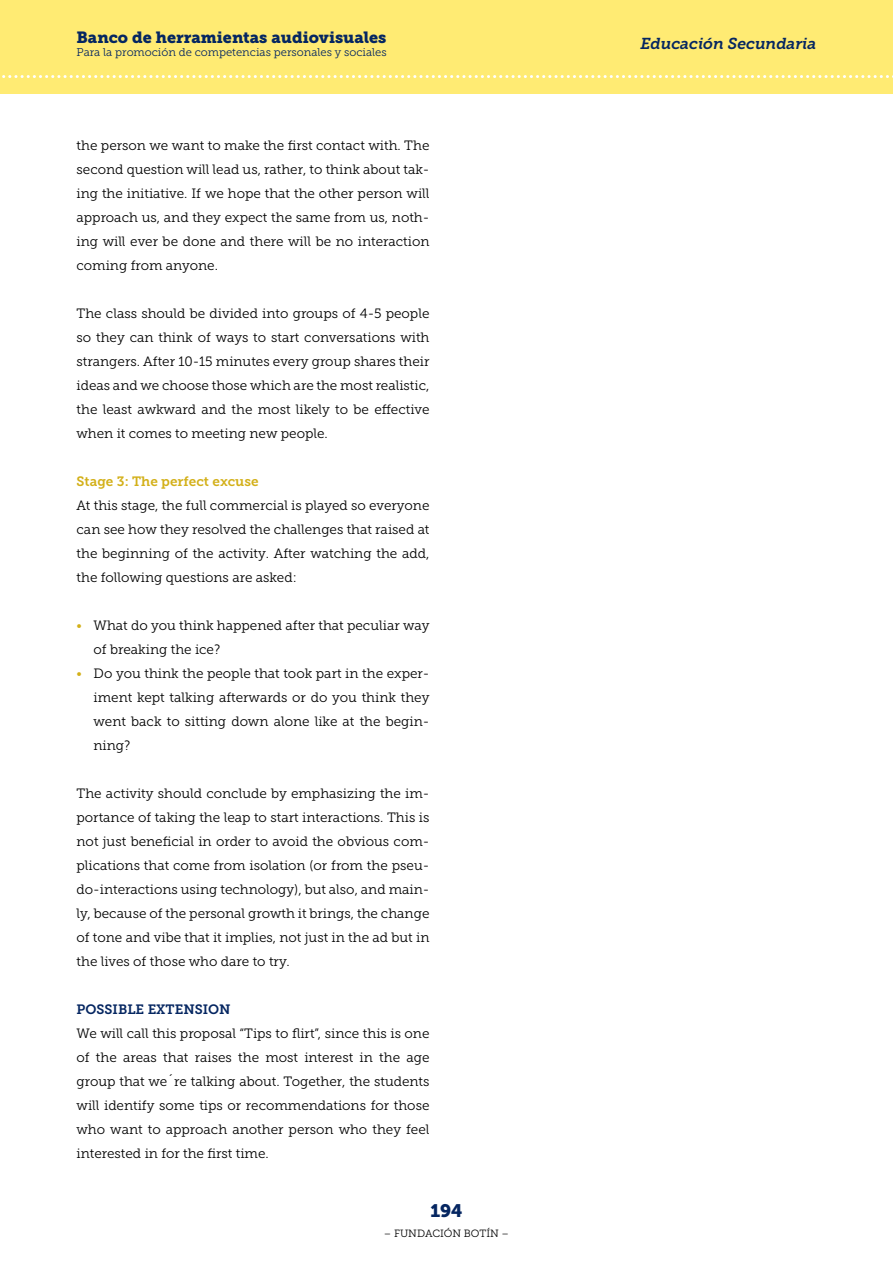
<style>
.page{position:relative;width:893px;height:1263px;background:#fff}
.page>*{position:absolute;margin:0;border:0;box-sizing:border-box;transform-origin:0 0}
.t1{font:18px "Museo Slab 900";color:#052661}
.t2{font:16.2px "Museo Slab 900";color:#052661}
.t3{font:italic 15.75px "Museo Slab 700";color:#052661}
.t4{font:13.5px/24px "Museo Slab 300";color:#000;text-align:justify}
.t5{font:13.5px "Museo Slab 700";color:#d3b019}
.t6{font:13.5px "Museo Slab 700";color:#052661}
.t7{font:11.25px "Museo Slab 300";color:#052661}
.t8{font:10.5px "Museo Slab 300";color:#000}
.s1{color:#d3b019}
</style>
<div class="page">
<div style="left:0;top:0;width:893px;height:94px;background:#ffeb73"></div>
<svg style="left:2px;top:75px;width:891px;height:3px"></svg>
<p class="t2" style="left:77px;top:28px;width:311px">Banco de herramientas audiovisuales</p>
<p class="t7" style="left:77px;top:46px;width:312px">Para la promoción de competencias personales y sociales</p>
<p class="t4" style="left:77px;top:133px;width:354px">the person we want to make the first contact with. The second question will lead us, rather, to think about tak&shy;ing the initiative. If we hope that the other person will approach us, and they expect the same from us, noth&shy;ing will ever be done and there will be no interaction coming from anyone.</p>
<p class="t4" style="left:77px;top:301px;width:354px">The class should be divided into groups of 4-5 people so they can think of ways to start conversations with strangers. After 10-15 minutes every group shares their ideas and we choose those which are the most realistic, the least awkward and the most likely to be effective when it comes to meeting new people.</p>
<p class="t5" style="left:77px;top:474px;width:184px">Stage 3: The perfect excuse</p>
<p class="t4" style="left:77px;top:493px;width:354px">At this stage, the full commercial is played so everyone can see how they resolved the challenges that raised at the beginning of the activity. After watching the add, the following questions are asked:</p>
<p class="t4" style="left:94px;top:613px;width:337px;text-indent:-17px"><span class="s1">•</span> What do you think happened after that peculiar way of breaking the ice?</p>
<p class="t4" style="left:94px;top:661px;width:337px;text-indent:-17px"><span class="s1">•</span> Do you think the people that took part in the exper&shy;iment kept talking afterwards or do you think they went back to sitting down alone like at the begin&shy;ning?</p>
<p class="t4" style="left:77px;top:781px;width:354px">The activity should conclude by emphasizing the im&shy;portance of taking the leap to start interactions. This is not just beneficial in order to avoid the obvious com&shy;plications that come from isolation (or from the pseu&shy;do-interactions using technology), but also, and main&shy;ly, because of the personal growth it brings, the change of tone and vibe that it implies, not just in the ad but in the lives of those who dare to try.</p>
<p class="t6" style="left:77px;top:1002px;width:156px">POSSIBLE EXTENSION</p>
<p class="t4" style="left:77px;top:1021px;width:354px">We will call this proposal “Tips to flirt”, since this is one of the areas that raises the most interest in the age group that we´re talking about. Together, the students will identify some tips or recommendations for those who want to approach another person who they feel interested in for the first time.</p>
<h1 class="t1" style="left:430px;top:1201px;width:34px">194</h1>
<p class="t8" style="left:384px;top:1227px;width:127px">– FUNDACIÓN BOTÍN –</p>
<p class="t3" style="left:640px;top:34px;width:177px">Educación Secundaria</p>
</div>
